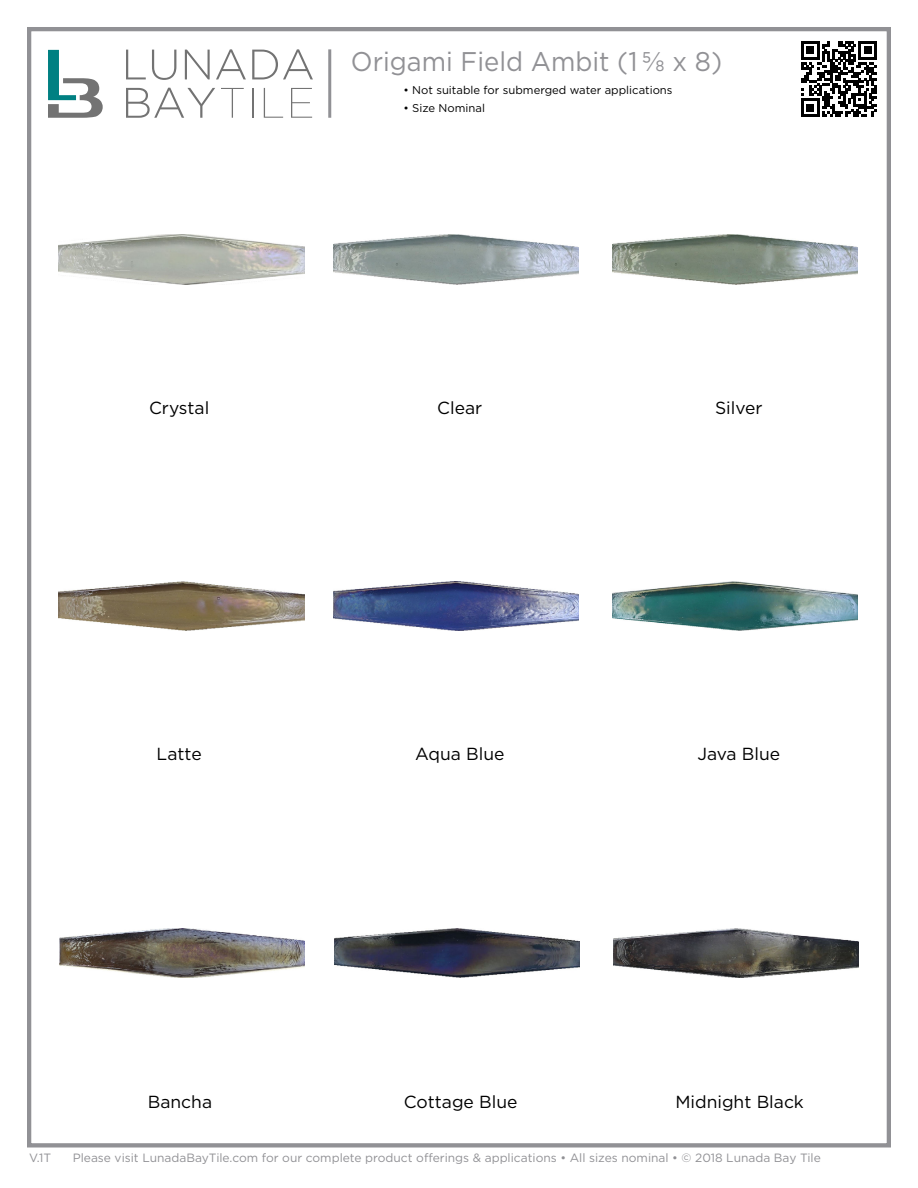
<style>
.page{position:relative;width:918px;height:1188px;background:#fff}
.page>*{position:absolute;margin:0;border:0;box-sizing:border-box;transform-origin:0 0}
.t1{font:27px "Gotham";color:#919195;scale:.95 1}
.t2{font:17.4px "Gotham";color:#000}
.t3{font:12px "Gotham";color:#919195}
.t4{font:11.25px "Gotham";color:#000}
</style>
<div class="page">
<div style="left:27px;top:27px;width:864px;height:1120px;border:4px solid #919195"></div>
<svg style="left:126px;top:50px;width:20px;height:29px"></svg>
<svg style="left:152px;top:50px;width:24px;height:30px"></svg>
<svg style="left:185px;top:50px;width:25px;height:29px"></svg>
<svg style="left:216px;top:49px;width:30px;height:30px"></svg>
<svg style="left:252px;top:49px;width:61px;height:30px"></svg>
<svg style="left:126px;top:88px;width:89px;height:30px"></svg>
<svg style="left:221px;top:88px;width:23px;height:30px"></svg>
<hr style="left:252px;top:88px;width:1px;height:30px;background:#737373">
<svg style="left:264px;top:88px;width:19px;height:30px"></svg>
<svg style="left:291px;top:88px;width:21px;height:30px"></svg>
<svg style="left:48px;top:50px;width:55px;height:68px"></svg>
<hr style="left:328px;top:49px;width:3px;height:69px;background:#919195">
<img style="left:59px;top:235px;width:245px;height:49px">
<svg style="left:801px;top:41px;width:76px;height:76px"></svg>
<img style="left:333px;top:235px;width:246px;height:49px">
<img style="left:612px;top:235px;width:246px;height:49px">
<img style="left:59px;top:581px;width:245px;height:50px">
<img style="left:333px;top:581px;width:246px;height:50px">
<img style="left:612px;top:581px;width:246px;height:50px">
<img style="left:60px;top:929px;width:245px;height:49px">
<img style="left:334px;top:929px;width:245px;height:49px">
<img style="left:613px;top:929px;width:245px;height:49px">
<h1 class="t1" style="left:351px;top:44px;width:392px">Origami Field Ambit (1 ⅝ x 8)</h1>
<p class="t4" style="left:403px;top:83px;width:271px">• Not suitable for submerged water applications</p>
<p class="t4" style="left:403px;top:101px;width:83px">• Size Nominal</p>
<h2 class="t2" style="left:149px;top:397px;width:62px">Crystal</h2>
<h2 class="t2" style="left:437px;top:397px;width:46px">Clear</h2>
<h2 class="t2" style="left:715px;top:397px;width:49px">Silver</h2>
<h2 class="t2" style="left:157px;top:743px;width:47px">Latte</h2>
<h2 class="t2" style="left:415px;top:743px;width:91px">Aqua Blue</h2>
<h2 class="t2" style="left:697px;top:743px;width:84px">Java Blue</h2>
<h2 class="t2" style="left:148px;top:1090px;width:66px">Bancha</h2>
<h2 class="t2" style="left:404px;top:1090px;width:115px">Cottage Blue</h2>
<h2 class="t2" style="left:675px;top:1090px;width:130px">Midnight Black</h2>
<p class="t3" style="left:29px;top:1150px;width:23px">V.1T</p>
<p class="t3" style="left:73px;top:1150px;width:750px">Please visit LunadaBayTile.com for our complete product offerings &amp; applications • All sizes nominal • © 2018 Lunada Bay Tile</p>
</div>
